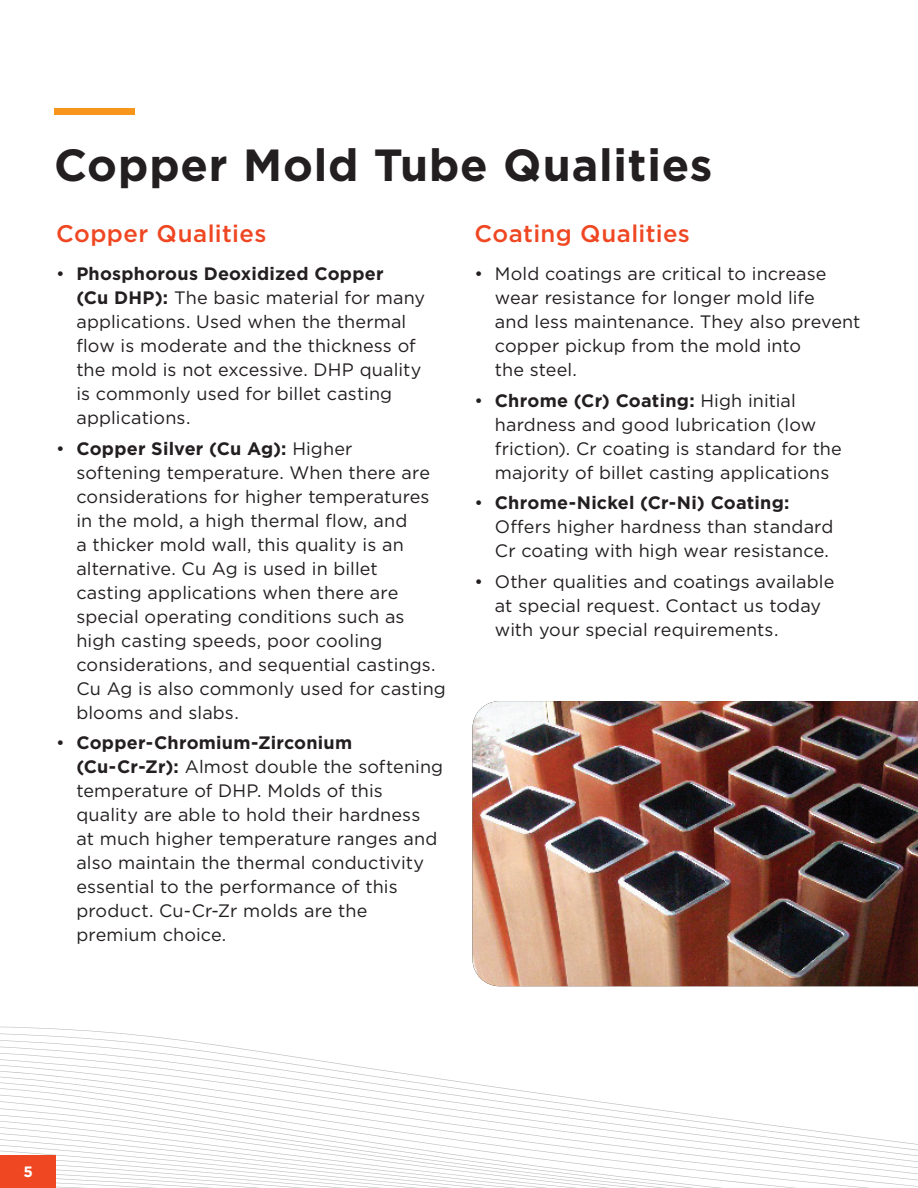
<style>
.page{position:relative;width:918px;height:1188px;background:#fff}
.page>*{position:absolute;margin:0;border:0;box-sizing:border-box;transform-origin:0 0}
.Headlines{font:700 45px "Gotham";letter-spacing:.02em;color:#231f20}
.Subheadlines{font:500 24px "Gotham";letter-spacing:.015em;color:#ef4722}
.t1{font:18px/24px "Gotham";letter-spacing:.005em;color:#231f20}
.t2{font:700 15px "Gotham";color:#fff}
.s1{font-weight:700}
</style>
<div class="page">
<div style="left:54px;top:108px;width:81px;height:7px;background:#f7951d"></div>
<img style="left:472px;top:701px;width:446px;height:285px">
<svg style="left:0;top:1026px;width:918px;height:162px"></svg>
<div style="left:0;top:1155px;width:56px;height:33px;background:#ef4722"></div>
<p class="Headlines" style="left:54px;top:136px;width:660px">Copper Mold Tube Qualities</p>
<p class="Subheadlines" style="left:56px;top:220px;width:212px">Copper Qualities</p>
<p class="t1" style="left:76px;top:261px;width:350px;text-indent:-20px">• <span class="s1">Phosphorous Deoxidized Copper<br>(Cu DHP):</span> The basic material for many applications. Used when the thermal flow is moderate and the thickness of the mold is not excessive. DHP quality is commonly used for billet casting applications.</p>
<p class="t1" style="left:76px;top:436px;width:371px;text-indent:-20px">• <span class="s1">Copper Silver (Cu Ag):</span> Higher<br>softening temperature. When there are considerations for higher temperatures in the mold, a high thermal flow, and<br>a thicker mold wall, this quality is an alternative. Cu Ag is used in billet casting applications when there are special operating conditions such as high casting speeds, poor cooling considerations, and sequential castings.<br>Cu Ag is also commonly used for casting blooms and slabs.</p>
<p class="t1" style="left:76px;top:731px;width:368px;text-indent:-20px">• <span class="s1">Copper-Chromium-Zirconium (Cu-Cr-Zr):</span> Almost double the softening temperature of DHP. Molds of this quality are able to hold their hardness<br>at much higher temperature ranges and also maintain the thermal conductivity essential to the performance of this product. Cu-Cr-Zr molds are the premium choice.</p>
<p class="Subheadlines" style="left:475px;top:220px;width:217px">Coating Qualities</p>
<p class="t1" style="left:495px;top:261px;width:367px;text-indent:-20px">• Mold coatings are critical to increase wear resistance for longer mold life<br>and less maintenance. They also prevent copper pickup from the mold into<br>the steel.</p>
<p class="t1" style="left:495px;top:388px;width:348px;text-indent:-20px">• <span class="s1">Chrome (Cr) Coating:</span> High initial hardness and good lubrication (low friction). Cr coating is standard for the majority of billet casting applications</p>
<p class="t1" style="left:495px;top:491px;width:340px;text-indent:-20px">• <span class="s1">Chrome-Nickel (Cr-Ni) Coating:<br></span>Offers higher hardness than standard<br>Cr coating with high wear resistance.</p>
<p class="t1" style="left:495px;top:569px;width:341px;text-indent:-20px">• Other qualities and coatings available at special request. Contact us today with your special requirements.</p>
<p class="t2" style="left:23px;top:1162px;width:11px">5</p>
</div>
